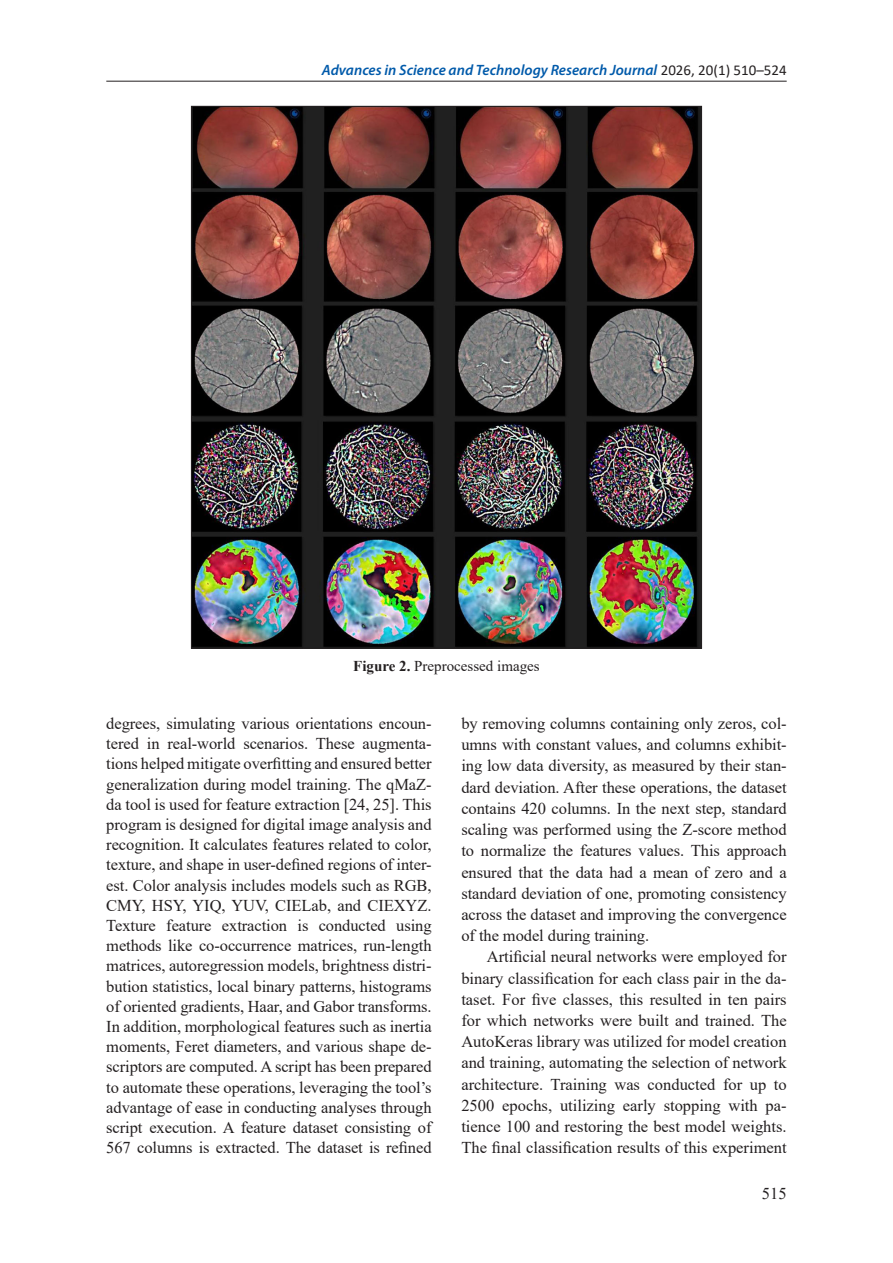
<style>
.page{position:relative;width:893px;height:1263px;background:#fff}
.page>*{position:absolute;margin:0;border:0;box-sizing:border-box;transform-origin:0 0}
.Base_Text{font:16.5px/20.2px "Times New Roman";letter-spacing:-.005em;color:#231f20;text-align:justify}
.t1{font:italic 600 15px "Myriad Pro";color:#015aaa}
.Figure{font:15px "Times New Roman";color:#231f20}
.s1{font-family:"Calibri";font-weight:400;font-style:normal;color:#231f20}
.s2{font-weight:700}
</style>
<div class="page">
<hr style="left:106px;top:81px;width:681px;height:1px;background:#231f20">
<img style="left:193px;top:108px;width:507px;height:538px">
<p class="t1" style="left:322px;top:60px;width:466px">Advances in Science and Technology Research Journal <span class="s1">2026, 20(1) 510–524</span></p>
<p class="Figure" style="left:353px;top:656px;width:188px"><span class="s2">Figure 2.</span> Preprocessed images</p>
<p class="Base_Text" style="left:106px;top:713px;width:327px">degrees, simulating various orientations encoun&shy;tered in real-world scenarios. These augmenta&shy;tions helped mitigate overfitting and ensured better generalization during model training. The qMaZ&shy;da tool is used for feature extraction [24, 25]. This program is designed for digital image analysis and recognition. It calculates features related to color, texture, and shape in user-defined regions of inter&shy;est. Color analysis includes models such as RGB, CMY, HSY, YIQ, YUV, CIELab, and CIEXYZ.<br>Texture feature extraction is conducted using methods like co-occurrence matrices, run-length matrices, autoregression models, brightness distri&shy;bution statistics, local binary patterns, histograms of oriented gradients, Haar, and Gabor transforms.<br>In addition, morphological features such as inertia moments, Feret diameters, and various shape de&shy;scriptors are computed. A script has been prepared to automate these operations, leveraging the tool’s advantage of ease in conducting analyses through script execution. A feature dataset consisting of 567 columns is extracted. The dataset is refined</p>
<p class="Base_Text" style="left:461px;top:712px;width:327px;line-height:21.1px">by removing columns containing only zeros, col&shy;umns with constant values, and columns exhibit&shy;ing low data diversity, as measured by their stan&shy;dard deviation. After these operations, the dataset contains 420 columns. In the next step, standard scaling was performed using the Z-score method to normalize the features values. This approach ensured that the data had a mean of zero and a standard deviation of one, promoting consistency across the dataset and improving the convergence of the model during training.</p>
<p class="Base_Text" style="left:461px;top:946px;width:327px;line-height:21.1px;text-indent:26px">Artificial neural networks were employed for binary classification for each class pair in the da&shy;taset. For five classes, this resulted in ten pairs for which networks were built and trained. The AutoKeras library was utilized for model creation and training, automating the selection of network architecture. Training was conducted for up to 2500 epochs, utilizing early stopping with pa&shy;tience 100 and restoring the best model weights.<br>The final classification results of this experiment</p>
<p class="Base_Text" style="left:762px;top:1183px;width:26px">515</p>
</div>
